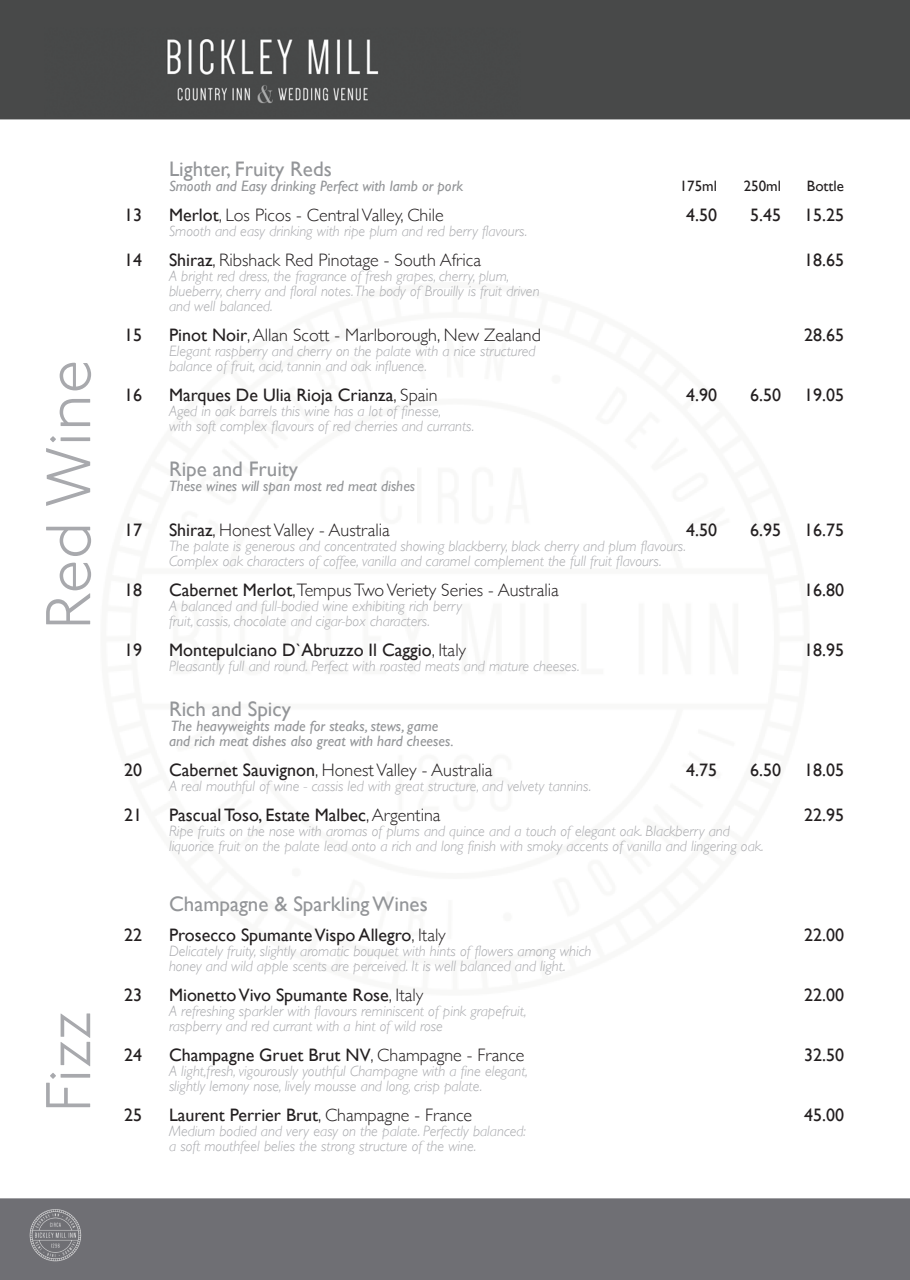
<style>
.page{position:relative;width:910px;height:1280px;background:#fff}
.page>*{position:absolute;margin:0;border:0;box-sizing:border-box;transform-origin:0 0}
.t1{font:300 63px "P22 Underground";color:#a8a9ad}
.t2{font:21px "Gill Sans";color:#939598}
.t3{font:18px "Gill Sans";color:#231f20}
.t4{font:300 18px "Gill Sans";color:#231f20}
.t5{font:italic 300 15px/15px "Gill Sans";color:#a8a9ad}
.t6{font:italic 15px/15px "Gill Sans";color:#939598}
.t7{font:15px "Gill Sans";color:#231f20}
.s1{font-weight:400}
.s2{font-weight:300}
</style>
<div class="page">
<img style="left:1px;top:0;width:908px;height:1280px">
<h1 class="t1" style="left:34px;top:630px;width:272px;rotate:-90deg">Red Wine</h1>
<h1 class="t1" style="left:34px;top:1113px;width:103px;rotate:-90deg">Fizz</h1>
<h2 class="t2" style="left:169px;top:157px;width:164px">Lighter, Fruity Reds</h2>
<p class="t6" style="left:169px;top:179px;width:296px">Smooth and Easy drinking Perfect with lamb or pork</p>
<p class="t7" style="left:680px;top:177px;width:39px">175ml</p>
<p class="t7" style="left:744px;top:177px;width:39px">250ml</p>
<p class="t7" style="left:807px;top:177px;width:39px">Bottle</p>
<p class="t3" style="left:124px;top:205px;width:19px">13</p>
<p class="t4" style="left:169px;top:201px;width:276px"><span class="s1">Merlot</span>, Los Picos - Central Valley, Chile</p>
<p class="t3" style="left:686px;top:205px;width:32px">4.50</p>
<p class="t3" style="left:750px;top:205px;width:32px">5.45</p>
<p class="t3" style="left:804px;top:205px;width:41px">15.25</p>
<p class="t5" style="left:169px;top:224px;width:360px">Smooth and easy drinking with ripe plum and red berry flavours.</p>
<p class="t3" style="left:124px;top:250px;width:19px">14</p>
<p class="t4" style="left:169px;top:246px;width:314px"><span class="s1">Shiraz</span>, Ribshack Red Pinotage - South Africa</p>
<p class="t3" style="left:804px;top:250px;width:41px">18.65</p>
<p class="t5" style="left:169px;top:269px;width:372px">A bright red dress, the fragrance of fresh grapes, cherry, plum, blueberry, cherry and floral notes. The body of Brouilly is fruit driven and well balanced.</p>
<p class="t3" style="left:124px;top:325px;width:19px">15</p>
<p class="t4" style="left:169px;top:321px;width:373px"><span class="s1">Pinot Noir</span>, Allan Scott - Marlborough, New Zealand</p>
<p class="t3" style="left:804px;top:325px;width:41px">28.65</p>
<p class="t5" style="left:169px;top:344px;width:368px">Elegant raspberry and cherry on the palate with a nice structured balance of fruit, acid, tannin and oak influence.</p>
<p class="t3" style="left:124px;top:385px;width:19px">16</p>
<p class="t3" style="left:169px;top:385px;width:270px">Marques De Ulia Rioja Crianza<span class="s2">, Spain</span></p>
<p class="t3" style="left:686px;top:385px;width:32px">4.90</p>
<p class="t3" style="left:750px;top:385px;width:32px">6.50</p>
<p class="t3" style="left:804px;top:385px;width:41px">19.05</p>
<p class="t5" style="left:169px;top:404px;width:307px">Aged in oak barrels this wine has a lot of finesse,<br>with soft complex flavours of red cherries and currants.</p>
<h2 class="t2" style="left:169px;top:457px;width:131px">Ripe and Fruity</h2>
<p class="t6" style="left:169px;top:479px;width:248px">These wines will span most red meat dishes</p>
<p class="t3" style="left:124px;top:520px;width:19px">17</p>
<p class="t4" style="left:169px;top:516px;width:222px"><span class="s1">Shiraz</span>, Honest Valley - Australia</p>
<p class="t3" style="left:686px;top:520px;width:32px">4.50</p>
<p class="t3" style="left:750px;top:520px;width:32px">6.95</p>
<p class="t3" style="left:804px;top:520px;width:41px">16.75</p>
<p class="t5" style="left:169px;top:539px;width:519px">The palate is generous and concentrated showing blackberry, black cherry and plum flavours.<br>Complex oak characters of coffee, vanilla and caramel complement the full fruit flavours.</p>
<p class="t3" style="left:124px;top:580px;width:19px">18</p>
<p class="t4" style="left:169px;top:576px;width:391px"><span class="s1">Cabernet Merlot</span>,Tempus Two Veriety Series - Australia</p>
<p class="t3" style="left:804px;top:580px;width:41px">16.80</p>
<p class="t5" style="left:169px;top:599px;width:294px">A balanced and full-bodied wine exhibiting rich berry fruit, cassis, chocolate and cigar-box characters.</p>
<p class="t3" style="left:124px;top:640px;width:19px">19</p>
<p class="t3" style="left:169px;top:640px;width:299px">Montepulciano D`Abruzzo Il Caggio<span class="s2">, Italy</span></p>
<p class="t3" style="left:804px;top:640px;width:41px">18.95</p>
<p class="t5" style="left:169px;top:659px;width:412px">Pleasantly full and round. Perfect with roasted meats and mature cheeses.</p>
<h2 class="t2" style="left:169px;top:697px;width:123px">Rich and Spicy</h2>
<p class="t6" style="left:169px;top:719px;width:286px">The heavyweights made for steaks, stews, game and rich meat dishes also great with hard cheeses.</p>
<p class="t3" style="left:124px;top:760px;width:19px">20</p>
<p class="t4" style="left:169px;top:756px;width:325px"><span class="s1">Cabernet Sauvignon</span>, Honest Valley - Australia</p>
<p class="t3" style="left:686px;top:760px;width:32px">4.75</p>
<p class="t3" style="left:750px;top:760px;width:32px">6.50</p>
<p class="t3" style="left:804px;top:760px;width:41px">18.05</p>
<p class="t5" style="left:169px;top:779px;width:424px">A real mouthful of wine - cassis led with great structure, and velvety tannins.</p>
<p class="t3" style="left:124px;top:805px;width:19px">21</p>
<p class="t3" style="left:169px;top:805px;width:273px">Pascual Toso, Estate Malbec<span class="s2">, Argentina</span></p>
<p class="t3" style="left:804px;top:805px;width:41px">22.95</p>
<p class="t5" style="left:169px;top:824px;width:596px">Ripe fruits on the nose with aromas of plums and quince and a touch of elegant oak. Blackberry and liquorice fruit on the palate lead onto a rich and long finish with smoky accents of vanilla and lingering oak.</p>
<h2 class="t2" style="left:169px;top:892px;width:260px">Champagne &amp; Sparkling Wines</h2>
<p class="t3" style="left:124px;top:925px;width:19px">22</p>
<p class="t3" style="left:169px;top:925px;width:278px">Prosecco Spumante Vispo Allegro<span class="s2">, Italy</span></p>
<p class="t3" style="left:804px;top:925px;width:41px">22.00</p>
<p class="t5" style="left:169px;top:944px;width:424px">Delicately fruity, slightly aromatic bouquet with hints of flowers among which honey and wild apple scents are perceived. It is well balanced and light.</p>
<p class="t3" style="left:124px;top:985px;width:19px">23</p>
<p class="t3" style="left:169px;top:985px;width:256px">Mionetto Vivo Spumante Rose<span class="s2">, Italy</span></p>
<p class="t3" style="left:804px;top:985px;width:41px">22.00</p>
<p class="t5" style="left:169px;top:1004px;width:359px">A refreshing sparkler with flavours reminiscent of pink grapefruit, raspberry and red currant with a hint of wild rose</p>
<p class="t3" style="left:124px;top:1045px;width:19px">24</p>
<p class="t3" style="left:169px;top:1045px;width:357px">Champagne Gruet Brut NV<span class="s2">, Champagne - France</span></p>
<p class="t3" style="left:804px;top:1045px;width:41px">32.50</p>
<p class="t5" style="left:169px;top:1064px;width:361px">A light,fresh, vigourously youthful Champagne with a fine elegant, slightly lemony nose, lively mousse and long, crisp palate.</p>
<p class="t3" style="left:124px;top:1105px;width:19px">25</p>
<p class="t3" style="left:169px;top:1105px;width:305px">Laurent Perrier Brut<span class="s2">, Champagne - France</span></p>
<p class="t3" style="left:804px;top:1105px;width:41px">45.00</p>
<p class="t5" style="left:169px;top:1124px;width:359px">Medium bodied and very easy on the palate. Perfectly balanced: a soft mouthfeel belies the strong structure of the wine.</p>
</div>
